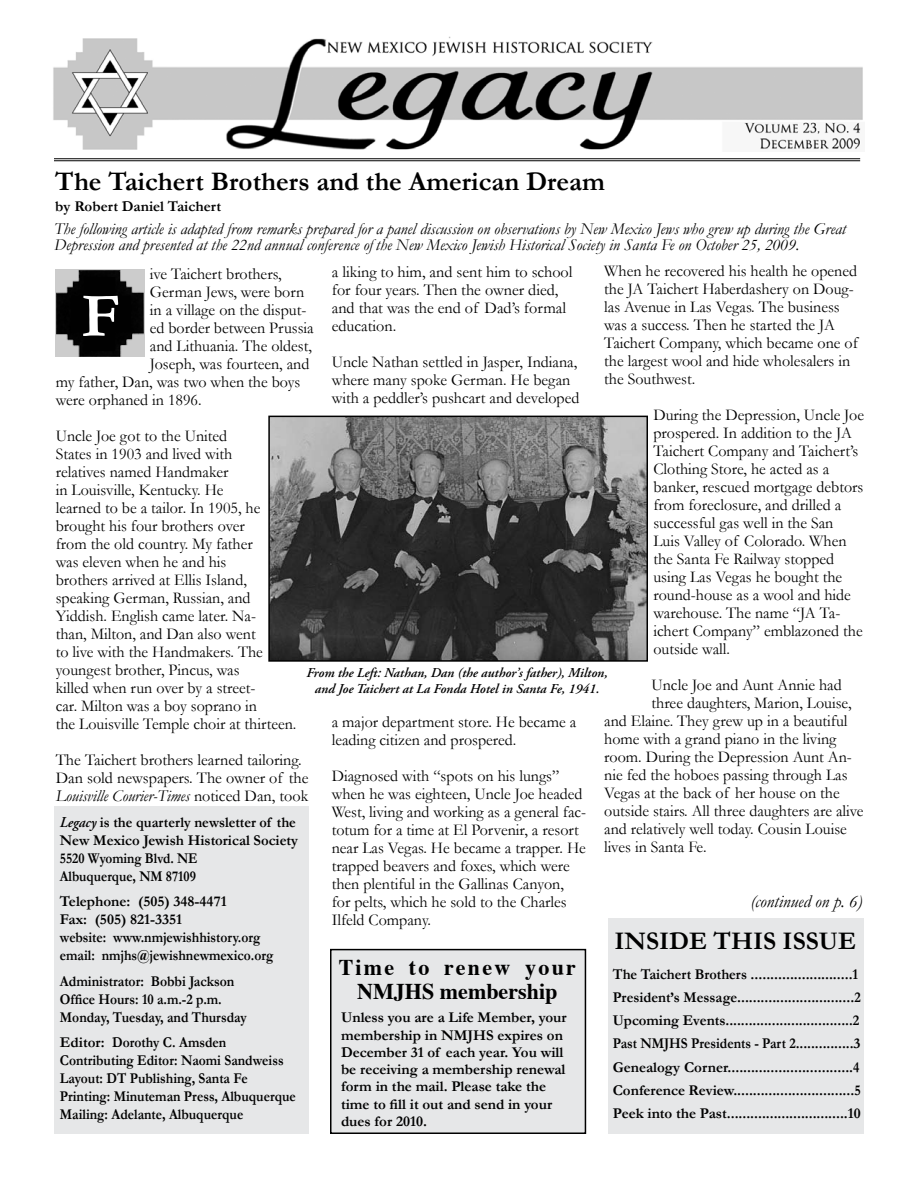
<style>
.page{position:relative;width:918px;height:1188px;background:#fff}
.page>*{position:absolute;margin:0;border:0;box-sizing:border-box;transform-origin:0 0}
.t1{font:700 63px "Garamond";color:#fff}
.t2{font:700 27px "Garamond";color:#000}
.t3{font:700 25.5px "Garamond";color:#000}
.t4{font:700 22.5px/24px "Times";color:#000;text-align:center}
.t5{font:italic 18px "Garamond";color:#000}
.t6{font:16.5px/18px "Garamond";color:#000}
.t7{font:italic 16.5px/16.5px "Garamond";color:#000}
.t8{font:700 15px/18px "Garamond";color:#000}
.t9{font:700 15px/23.2px "Garamond";color:#000;scale:.95 1}
.t10{font:700 15px/18px "Garamond";color:#000;scale:.91 1}
.t11{font:italic 600 13.5px/16.5px "Adobe Garamond Pro";color:#000;text-align:center}
.s1{font-style:italic}
.s2{font-family:"Adobe Garamond Pro";font-weight:600;font-style:italic}
</style>
<div class="page">
<div style="left:54px;top:807px;width:255px;height:327px;background:#e6e7e8"></div>
<div style="left:609px;top:919px;width:255px;height:215px;background:#e6e7e8"></div>
<img style="left:56px;top:269px;width:89px;height:88px">
<img style="left:53px;top:37px;width:810px;height:113px">
<hr style="left:54px;top:158px;width:806px;height:1px;background:#000">
<hr style="left:54px;top:160px;width:806px;height:1px;background:#000">
<div style="left:331px;top:950px;width:254px;height:183px;background:#e6e7e8"></div>
<div style="left:330px;top:949px;width:256px;height:185px;border:2px solid #000"></div>
<img style="left:271px;top:419px;width:374px;height:240px">
<div style="left:268px;top:416px;width:380px;height:246px;border:2px solid #000"></div>
<h2 class="t2" style="left:55px;top:166px;width:551px">The Taichert Brothers and the American Dream</h2>
<p class="t8" style="left:55px;top:197px;width:167px">by Robert Daniel Taichert</p>
<p class="t7" style="left:54px;top:220px;width:794px">The following article is adapted from remarks prepared for a panel discussion on observations by New Mexico Jews who grew up during the Great<br>Depression and presented at the 22nd annual conference of the New Mexico Jewish Historical Society in Santa Fe on October 25, 2009.</p>
<p class="t6" style="left:604px;top:262px;width:255px">When he recovered his health he opened the JA Taichert Haberdashery on Doug&shy;las Avenue in Las Vegas. The business was a success. Then he started the JA Taichert Company, which became one of the largest wool and hide wholesalers in the Southwest.</p>
<p class="t6" style="left:653px;top:406px;width:212px">During the Depression, Uncle Joe prospered. In addition to the JA<br>Taichert Company and Taichert’s<br>Clothing Store, he acted as a banker, rescued mortgage debtors from foreclosure, and drilled a successful gas well in the San<br>Luis Valley of Colorado. When the Santa Fe Railway stopped using Las Vegas he bought the round-house as a wool and hide warehouse. The name “JA Ta&shy;ichert Company” emblazoned the outside wall.</p>
<p class="t6" style="left:652px;top:676px;width:192px">Uncle Joe and Aunt Annie had</p>
<p class="t6" style="left:652px;top:694px;width:202px">three daughters, Marion, Louise,</p>
<p class="t6" style="left:604px;top:712px;width:245px">and Elaine. They grew up in a beautiful</p>
<p class="t6" style="left:604px;top:730px;width:234px">home with a grand piano in the living</p>
<p class="t6" style="left:604px;top:748px;width:249px">room. During the Depression Aunt An-</p>
<p class="t6" style="left:604px;top:766px;width:245px">nie fed the hoboes passing through Las</p>
<p class="t6" style="left:604px;top:784px;width:237px">Vegas at the back of her house on the</p>
<p class="t6" style="left:604px;top:802px;width:261px">outside stairs. All three daughters are alive</p>
<p class="t6" style="left:604px;top:820px;width:244px">and relatively well today. Cousin Louise</p>
<p class="t6" style="left:604px;top:838px;width:104px">lives in Santa Fe.</p>
<p class="t6" style="left:332px;top:263px;width:242px">a liking to him, and sent him to school for four years. Then the owner died, and that was the end of Dad’s formal education.</p>
<p class="t6" style="left:332px;top:353px;width:249px">Uncle Nathan settled in Jasper, Indiana, where many spoke German. He began with a peddler’s pushcart and developed</p>
<p class="t6" style="left:150px;top:265px;width:133px">ive Taichert brothers,</p>
<p class="t6" style="left:150px;top:283px;width:156px">German Jews, were born</p>
<p class="t6" style="left:150px;top:301px;width:158px">in a village on the disput-</p>
<p class="t6" style="left:150px;top:319px;width:165px">ed border between Prussia</p>
<p class="t6" style="left:150px;top:337px;width:163px">and Lithuania. The oldest,</p>
<p class="t6" style="left:150px;top:355px;width:161px">Joseph, was fourteen, and</p>
<p class="t6" style="left:56px;top:373px;width:246px">my father, Dan, was two when the boys</p>
<p class="t6" style="left:56px;top:391px;width:147px">were orphaned in 1896.</p>
<p class="t6" style="left:56px;top:427px;width:242px">Uncle Joe got to the United<br>States in 1903 and lived with<br>relatives named Handmaker<br>in Louisville, Kentucky. He<br>learned to be a tailor. In 1905, he brought his four brothers over<br>from the old country. My father<br>was eleven when he and his<br>brothers arrived at Ellis Island, speaking German, Russian, and<br>Yiddish. English came later. Na-<br>than, Milton, and Dan also went<br>to live with the Handmakers. The youngest brother, Pincus, was<br>killed when run over by a street-<br>car. Milton was a boy soprano in<br>the Louisville Temple choir at thirteen.</p>
<p class="t6" style="left:56px;top:751px;width:254px">The Taichert brothers learned tailoring.<br>Dan sold newspapers. The owner of the<br><span class="s1">Louisville Courier-Times</span> noticed Dan, took</p>
<h1 class="t1" style="left:81px;top:278px;width:40px">F</h1>
<p class="t11" style="left:306px;top:665px;width:303px">From the Left: Nathan, Dan (the author’s father), Milton, and Joe Taichert at La Fonda Hotel in Santa Fe, 1941.</p>
<p class="t6" style="left:332px;top:713px;width:246px">a major department store. He became a leading citizen and prospered.</p>
<p class="t6" style="left:332px;top:767px;width:256px">Diagnosed with “spots on his lungs” when he was eighteen, Uncle Joe headed West, living and working as a general fac&shy;totum for a time at El Porvenir, a resort near Las Vegas. He became a trapper. He trapped beavers and foxes, which were then plentiful in the Gallinas Canyon, for pelts, which he sold to the Charles Ilfeld Company.</p>
<p class="t9" style="left:60px;top:813px;width:252px;line-height:18px"><span class="s2">Legacy</span> is the quarterly newsletter of the<br>New Mexico Jewish Historical Society<br>5520 Wyoming Blvd. NE<br>Albuquerque, NM 87109</p>
<p class="t8" style="left:60px;top:892px;width:215px">Telephone: (505) 348-4471<br>Fax: (505) 821-3351<br>website: www.nmjewishhistory.org email: nmjhs@jewishnewmexico.org</p>
<p class="t10" style="left:60px;top:972px;width:207px">Administrator: Bobbi Jackson<br>Office Hours: 10 a.m.-2 p.m.<br>Monday, Tuesday, and Thursday</p>
<p class="t8" style="left:60px;top:1033px;width:237px">Editor: Dorothy C. Amsden Contributing Editor: Naomi Sandweiss Layout: DT Publishing, Santa Fe Printing: Minuteman Press, Albuquerque Mailing: Adelante, Albuquerque</p>
<p class="t5" style="left:750px;top:891px;width:114px">(continued on p. 6)</p>
<h3 class="t3" style="left:614px;top:926px;width:243px">INSIDE THIS ISSUE</h3>
<p class="t9" style="left:613px;top:962px;width:263px">The Taichert Brothers ..........................1<br>President’s Message..............................2<br>Upcoming Events.................................2<br>Past NMJHS Presidents - Part 2...............3<br>Genealogy Corner................................4<br>Conference Review...............................5<br>Peek into the Past...............................10</p>
<h3 class="t4" style="left:339px;top:953px;width:239px">Time to renew your<br>NMJHS membership</h3>
<p class="t8" style="left:341px;top:1009px;width:227px;line-height:17.2px">Unless you are a Life Member, your membership in NMJHS expires on<br>December 31 of each year. You will be receiving a membership renewal form in the mail. Please take the time to fill it out and send in your dues for 2010.</p>
</div>
